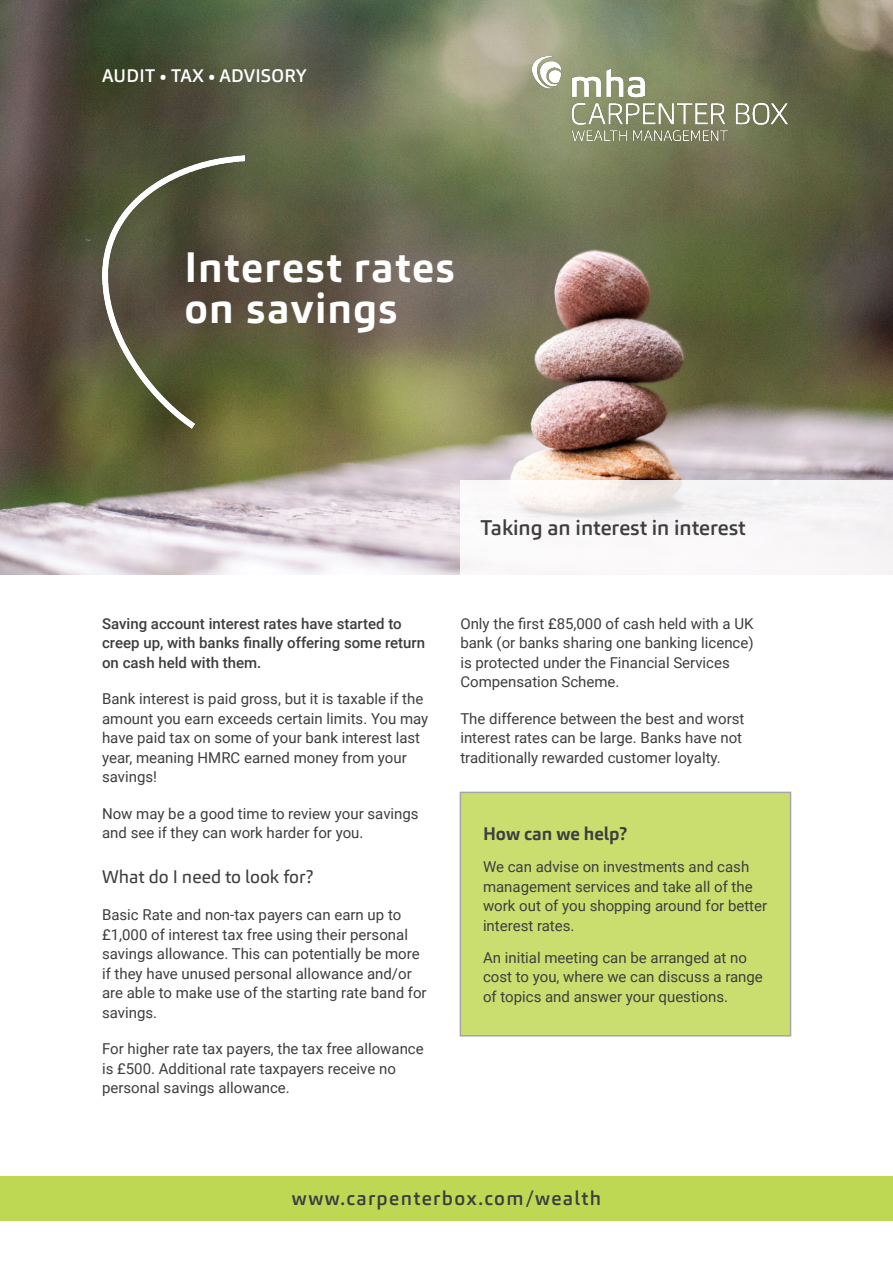
<style>
.page{position:relative;width:893px;height:1263px;background:#fff}
.page>*{position:absolute;margin:0;border:0;box-sizing:border-box;transform-origin:0 0}
.t1{font:700 42px/40.5px "Carnac";letter-spacing:.03em;color:#fff}
.t2{font:500 21px "Carnac";color:#3e3e3f}
.t3{font:500 19.5px "Carnac";letter-spacing:.07em;color:#3e3e3f}
.Subtitles{font:18px "Carnac";color:#3e3e3f}
.t4{font:500 18px "Carnac";letter-spacing:.01em;color:#fff}
.t5{font:700 18px "Carnac";color:#3e3e3f}
.Subtitles-2{font:15px/19.5px "Roboto";color:#3e3e3f}
.Subtitles-3{font:500 15px/19.5px "Roboto";color:#3e3e3f}
.s1{font-weight:700}
</style>
<div class="page">
<img style="left:0;top:0;width:893px;height:574px">
<svg style="left:460px;top:480px;width:433px;height:95px"></svg>
<div style="left:0;top:1176px;width:893px;height:44px;background:#bfd854"></div>
<img style="left:533px;top:56px;width:259px;height:88px">
<img style="left:102px;top:156px;width:142px;height:272px">
<div style="left:460px;top:792px;width:331px;height:244px;background:#c9de6f;border:2px solid #939598"></div>
<p class="t4" style="left:102px;top:64px;width:206px">AUDIT <span class="s1">•</span> TAX <span class="s1">•</span> ADVISORY</p>
<p class="t1" style="left:185px;top:247px;width:271px">Interest rates on savings</p>
<p class="t2" style="left:480px;top:515px;width:267px">Taking an interest in interest</p>
<p class="Subtitles-3" style="left:102px;top:613px;width:325px">Saving account interest rates have started to creep up, with banks finally offering some return on cash held with them.</p>
<p class="Subtitles-2" style="left:102px;top:689px;width:328px">Bank interest is paid gross, but it is taxable if the amount you earn exceeds certain limits. You may have paid tax on some of your bank interest last year, meaning HMRC earned money from your savings!</p>
<p class="Subtitles-2" style="left:102px;top:803px;width:318px">Now may be a good time to review your savings and see if they can work harder for you.</p>
<p class="Subtitles" style="left:102px;top:866px;width:213px">What do I need to look for?</p>
<p class="Subtitles-2" style="left:102px;top:904px;width:326px">Basic Rate and non-tax payers can earn up to £1,000 of interest tax free using their personal savings allowance. This can potentially be more if they have unused personal allowance and/or are able to make use of the starting rate band for savings.</p>
<p class="Subtitles-2" style="left:102px;top:1038px;width:323px">For higher rate tax payers, the tax free allowance is £500. Additional rate taxpayers receive no personal savings allowance.</p>
<p class="Subtitles-2" style="left:460px;top:613px;width:295px">Only the first £85,000 of cash held with a UK bank (or banks sharing one banking licence) is protected under the Financial Services Compensation Scheme.</p>
<p class="Subtitles-2" style="left:460px;top:708px;width:285px">The difference between the best and worst interest rates can be large. Banks have not traditionally rewarded customer loyalty.</p>
<p class="t5" style="left:483px;top:822px;width:146px">How can we help?</p>
<p class="Subtitles-2" style="left:483px;top:856px;width:286px">We can advise on investments and cash management services and take all of the work out of you shopping around for better interest rates.</p>
<p class="Subtitles-2" style="left:483px;top:947px;width:281px">An initial meeting can be arranged at no cost to you, where we can discuss a range of topics and answer your questions.</p>
<p class="t3" style="left:292px;top:1186px;width:311px">www.carpenterbox.com/wealth</p>
</div>
